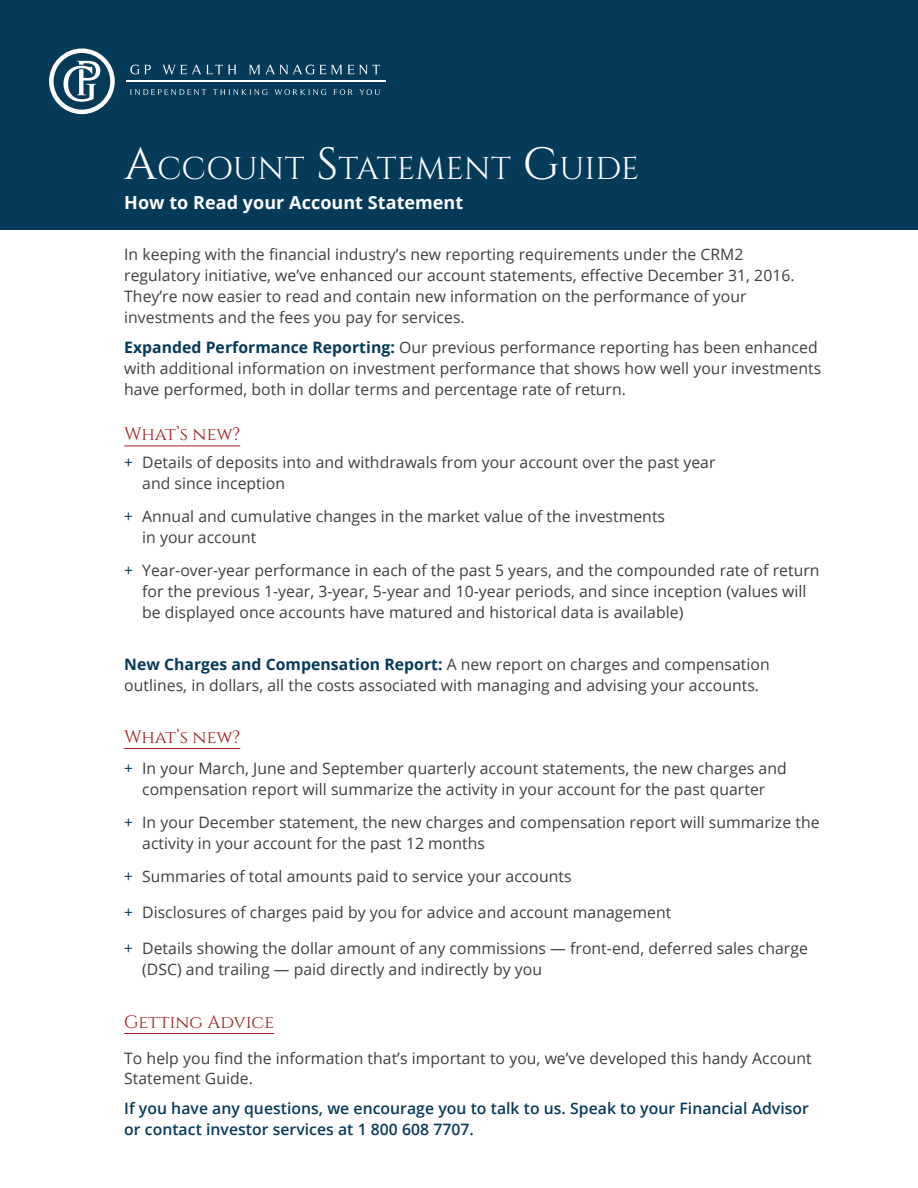
<style>
.page{position:relative;width:918px;height:1188px;background:#fff}
.page>*{position:absolute;margin:0;border:0;box-sizing:border-box;transform-origin:0 0}
.t1{font:31.5px "Cinzel";letter-spacing:.005em;color:#fff}
.t2{font:18px "Cinzel";letter-spacing:.005em;color:#9e1c1f}
.t3{font:700 18px "Open Sans";letter-spacing:.005em;color:#fff}
.body2{font:15.75px/21px "Open Sans";letter-spacing:.005em;color:#3e3e3f}
.body2-2{font:600 15.75px/21px "Open Sans";letter-spacing:.005em;color:#063a59}
.s1{font-size:45px}
.s2{font-weight:700;color:#063a59}
.s3{color:#063a59}
</style>
<div class="page">
<div style="left:0;top:0;width:918px;height:230px;background:#063a59"></div>
<svg style="left:130px;top:65px;width:21px;height:9px"></svg>
<svg style="left:163px;top:65px;width:73px;height:9px"></svg>
<svg style="left:249px;top:65px;width:93px;height:9px"></svg>
<svg style="left:348px;top:65px;width:32px;height:9px"></svg>
<svg style="left:130px;top:89px;width:76px;height:6px"></svg>
<svg style="left:213px;top:89px;width:55px;height:6px"></svg>
<svg style="left:274px;top:89px;width:52px;height:6px"></svg>
<svg style="left:333px;top:89px;width:20px;height:6px"></svg>
<svg style="left:359px;top:89px;width:21px;height:6px"></svg>
<hr style="left:126px;top:81px;width:260px;height:1px;background:#fff">
<hr style="left:124px;top:446px;width:116px;height:1px;background:#9e1c1f">
<hr style="left:124px;top:748px;width:116px;height:1px;background:#9e1c1f">
<hr style="left:124px;top:1033px;width:150px;height:1px;background:#9e1c1f">
<svg style="left:63px;top:61px;width:37px;height:43px"></svg>
<div style="left:49px;top:48px;width:66px;height:66px;border:4px solid #fff;border-radius:50%"></div>
<p class="t1" style="left:124px;top:150px;width:517px"><span class="s1">A</span>CCOUNT <span class="s1">S</span>TATEMENT <span class="s1">G</span>UIDE</p>
<p class="t3" style="left:124px;top:190px;width:341px">How to Read your Account Statement</p>
<p class="body2" style="left:124px;top:243px;width:672px">In keeping with the financial industry’s new reporting requirements under the CRM2 regulatory initiative, we’ve enhanced our account statements, effective December 31, 2016.<br>They’re now easier to read and contain new information on the performance of your investments and the fees you pay for services.</p>
<p class="body2" style="left:124px;top:336px;width:699px"><span class="s2">Expanded Performance Reporting:</span> Our previous performance reporting has been enhanced with additional information on investment performance that shows how well your investments have performed, both in dollar terms and percentage rate of return.</p>
<p class="t2" style="left:124px;top:423px;width:118px">What’s new?</p>
<p class="body2" style="left:142px;top:451px;width:575px;text-indent:-18px"><span class="s3">+</span> Details of deposits into and withdrawals from your account over the past year and since inception</p>
<p class="body2" style="left:142px;top:505px;width:524px;text-indent:-18px"><span class="s3">+</span> Annual and cumulative changes in the market value of the investments in your account</p>
<p class="body2" style="left:142px;top:559px;width:679px;text-indent:-18px"><span class="s3">+</span> Year-over-year performance in each of the past 5 years, and the compounded rate of return for the previous 1-year, 3-year, 5-year and 10-year periods, and since inception (values will be displayed once accounts have matured and historical data is available)</p>
<p class="body2" style="left:124px;top:654px;width:647px"><span class="s2">New Charges and Compensation Report:</span> A new report on charges and compensation outlines, in dollars, all the costs associated with managing and advising your accounts.</p>
<p class="t2" style="left:124px;top:726px;width:118px">What’s new?</p>
<p class="body2" style="left:124px;top:757px;width:664px;text-align:center"><span class="s3">+</span> In your March, June and September quarterly account statements, the new charges and compensation report will summarize the activity in your account for the past quarter</p>
<p class="body2" style="left:142px;top:811px;width:679px;text-indent:-18px"><span class="s3">+</span> In your December statement, the new charges and compensation report will summarize the activity in your account for the past 12 months</p>
<p class="body2" style="left:124px;top:865px;width:449px"><span class="s3">+</span> Summaries of total amounts paid to service your accounts</p>
<p class="body2" style="left:124px;top:901px;width:549px"><span class="s3">+</span> Disclosures of charges paid by you for advice and account management</p>
<p class="body2" style="left:142px;top:937px;width:667px;text-indent:-18px"><span class="s3">+</span> Details showing the dollar amount of any commissions — front-end, deferred sales charge (DSC) and trailing — paid directly and indirectly by you</p>
<p class="t2" style="left:124px;top:1011px;width:151px">Getting Advice</p>
<p class="body2" style="left:124px;top:1047px;width:689px">To help you find the information that’s important to you, we’ve developed this handy Account<br>Statement Guide.</p>
<p class="body2-2" style="left:124px;top:1098px;width:686px">If you have any questions, we encourage you to talk to us. Speak to your Financial Advisor or contact investor services at 1 800 608 7707.</p>
</div>
